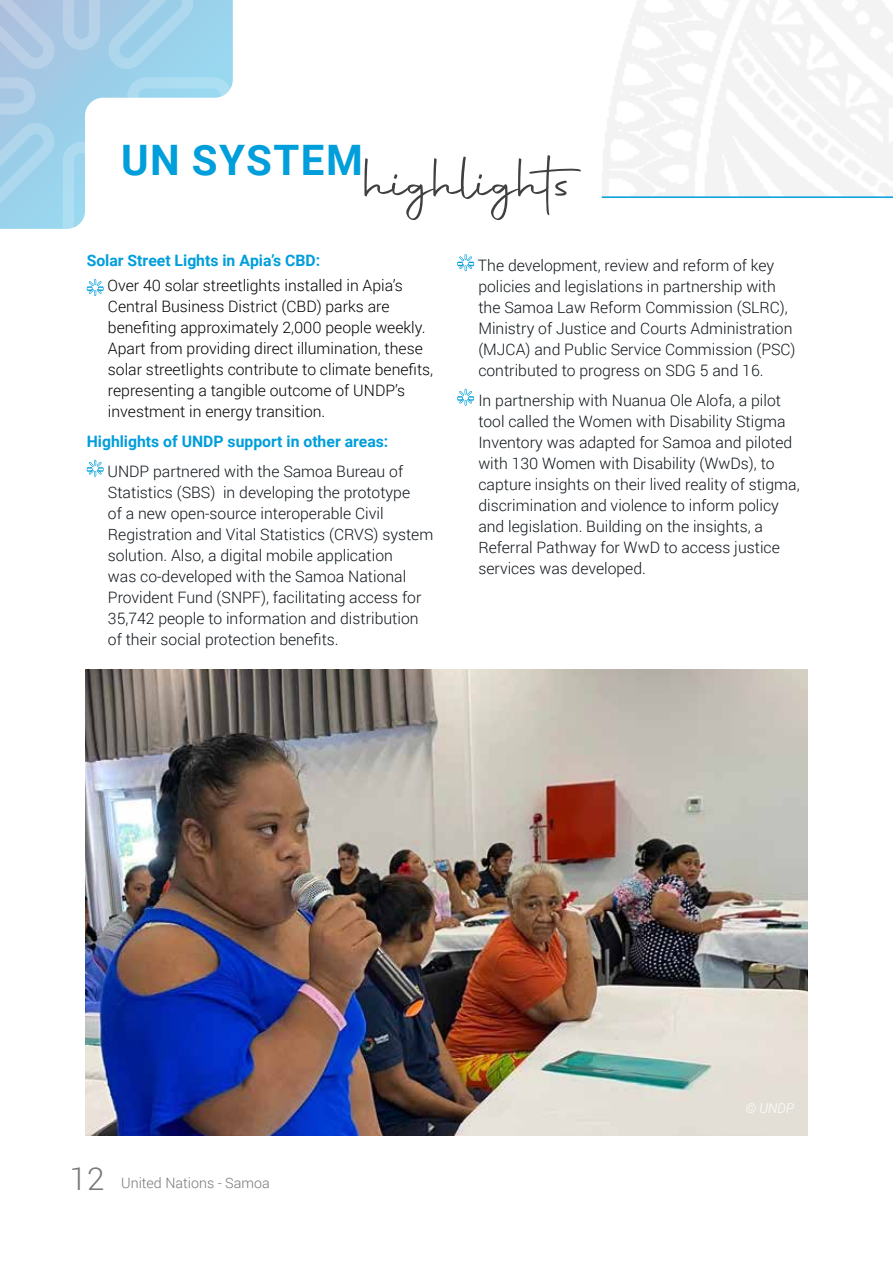
<style>
.page{position:relative;width:893px;height:1263px;background:#fff}
.page>*{position:absolute;margin:0;border:0;box-sizing:border-box;transform-origin:0 0}
.t1{font:64.5px "Autography";letter-spacing:-.01em;color:#404043}
.t2{font:700 42px "Roboto";letter-spacing:.035em;color:#009edb}
.t3{font:300 15.75px/21px "Roboto";color:#0e151a}
.t4{font:300 15.75px/21px "Roboto";color:#000}
.t5{font:700 15.75px "Roboto";color:#009edb}
.t6{font:300 14.25px "Roboto";color:#78777a}
.t7{font:italic 300 13.5px "Roboto";color:#fff}
.s1{font-size:31.5px}
</style>
<div class="page">
<svg style="left:0;top:0;width:233px;height:229px"></svg>
<svg style="left:601px;top:65px;width:292px;height:133px"></svg>
<svg style="left:63px;top:0;width:37px;height:50px"></svg>
<svg style="left:63px;top:142px;width:37px;height:87px"></svg>
<svg style="left:108px;top:0;width:85px;height:69px"></svg>
<svg style="left:0;top:121px;width:55px;height:87px"></svg>
<svg style="left:127px;top:77px;width:105px;height:38px"></svg>
<svg style="left:0;top:77px;width:36px;height:38px"></svg>
<svg style="left:0;top:0;width:55px;height:69px"></svg>
<svg style="left:87px;top:279px;width:17px;height:17px"></svg>
<svg style="left:87px;top:460px;width:17px;height:17px"></svg>
<svg style="left:457px;top:254px;width:17px;height:17px"></svg>
<svg style="left:457px;top:389px;width:17px;height:17px"></svg>
<img style="left:85px;top:670px;width:723px;height:465px">
<h2 class="t2" style="left:121px;top:131px;width:243px">UN SYSTEM</h2>
<h1 class="t1" style="left:366px;top:140px;width:236px">highlights</h1>
<p class="t5" style="left:87px;top:250px;width:235px">Solar Street Lights in Apia’s CBD:</p>
<p class="t4" style="left:108px;top:275px;width:327px">Over 40 solar streetlights installed in Apia’s Central Business District (CBD) parks are benefiting approximately 2,000 people weekly.<br>Apart from providing direct illumination, these solar streetlights contribute to climate benefits, representing a tangible outcome of UNDP’s investment in energy transition.</p>
<p class="t5" style="left:87px;top:430px;width:303px">Highlights of UNDP support in other areas:</p>
<p class="t3" style="left:108px;top:460px;width:327px">UNDP partnered with the Samoa Bureau of Statistics (SBS) in developing the prototype<br>of a new open-source interoperable Civil Registration and Vital Statistics (CRVS) system solution. Also, a digital mobile application<br>was co-developed with the Samoa National Provident Fund (SNPF), facilitating access for 35,742 people to information and distribution of their social protection benefits.</p>
<p class="t3" style="left:478px;top:255px;width:319px">The development, review and reform of key policies and legislations in partnership with the Samoa Law Reform Commission (SLRC), Ministry of Justice and Courts Administration (MJCA) and Public Service Commission (PSC) contributed to progress on SDG 5 and 16.</p>
<p class="t3" style="left:478px;top:389px;width:323px">In partnership with Nuanua Ole Alofa, a pilot tool called the Women with Disability Stigma Inventory was adapted for Samoa and piloted with 130 Women with Disability (WwDs), to capture insights on their lived reality of stigma, discrimination and violence to inform policy and legislation. Building on the insights, a Referral Pathway for WwD to access justice services was developed.</p>
<p class="t6" style="left:70px;top:1173px;width:202px"><span class="s1">12</span> United Nations - Samoa</p>
<p class="t7" style="left:745px;top:1099px;width:50px">© UNDP</p>
</div>
